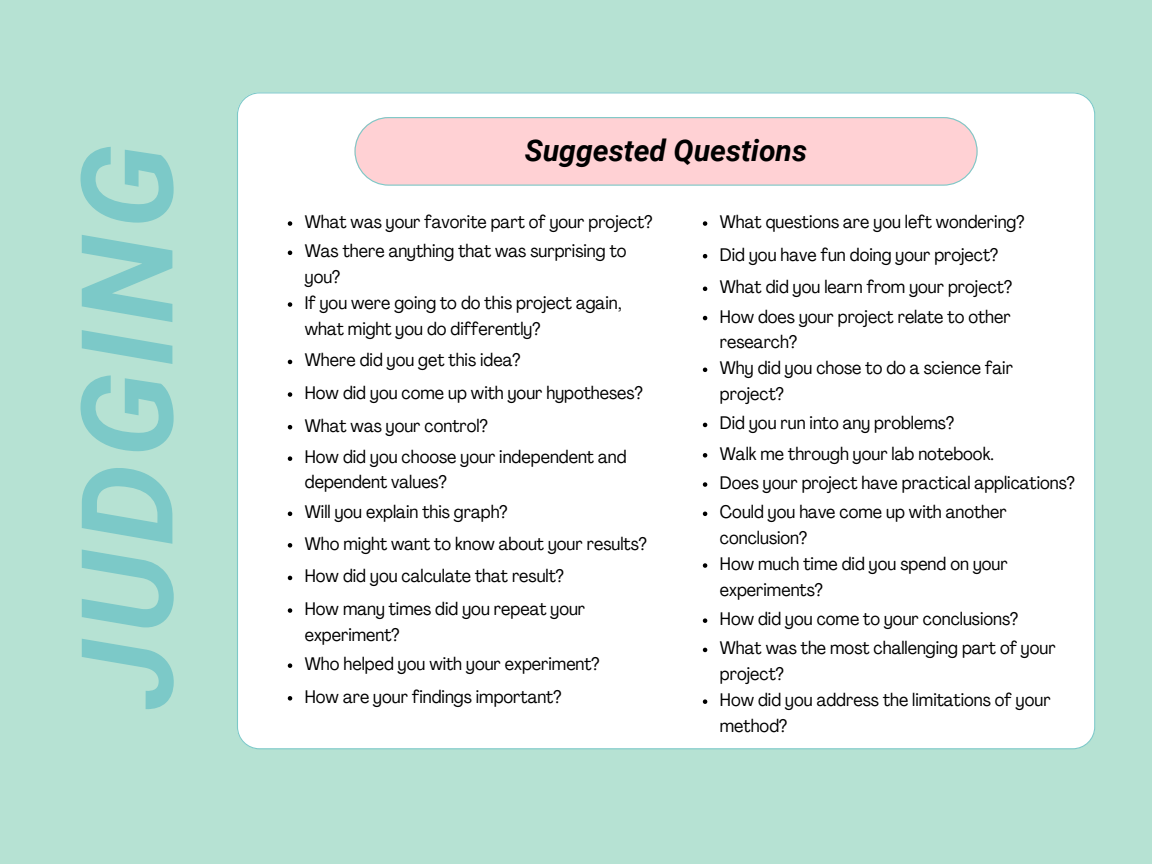
<style>
.page{position:relative;width:1152px;height:864px;background:#b6e2d3}
.page>*{position:absolute;margin:0;border:0;box-sizing:border-box;transform-origin:0 0}
.t1{font:italic 700 127.5px "Roboto";letter-spacing:.05em;color:#7cc9c8}
.t2{font:italic 700 30px "Roboto";color:#000}
.t3{font:condensed 18px/25.8px "Agrandir";color:#000}
</style>
<div class="page">
<div style="left:237px;top:92px;width:858px;height:657px;background:#fff"></div>
<svg style="left:355px;top:117px;width:623px;height:69px;background:#fad1d4"></svg>
<svg style="left:288px;top:221px;width:4px;height:5px"></svg>
<svg style="left:288px;top:251px;width:4px;height:4px"></svg>
<svg style="left:288px;top:302px;width:4px;height:5px"></svg>
<svg style="left:288px;top:360px;width:4px;height:4px"></svg>
<svg style="left:288px;top:392px;width:4px;height:5px"></svg>
<svg style="left:288px;top:425px;width:4px;height:4px"></svg>
<svg style="left:288px;top:456px;width:4px;height:5px"></svg>
<svg style="left:288px;top:512px;width:4px;height:4px"></svg>
<svg style="left:288px;top:543px;width:4px;height:5px"></svg>
<svg style="left:288px;top:576px;width:4px;height:4px"></svg>
<svg style="left:288px;top:608px;width:4px;height:5px"></svg>
<svg style="left:288px;top:663px;width:4px;height:5px"></svg>
<svg style="left:288px;top:696px;width:4px;height:5px"></svg>
<svg style="left:703px;top:221px;width:4px;height:5px"></svg>
<svg style="left:703px;top:254px;width:4px;height:4px"></svg>
<svg style="left:703px;top:287px;width:4px;height:4px"></svg>
<svg style="left:703px;top:316px;width:4px;height:4px"></svg>
<svg style="left:703px;top:368px;width:4px;height:4px"></svg>
<svg style="left:703px;top:423px;width:4px;height:4px"></svg>
<svg style="left:703px;top:453px;width:4px;height:5px"></svg>
<svg style="left:703px;top:482px;width:4px;height:5px"></svg>
<svg style="left:703px;top:512px;width:4px;height:4px"></svg>
<svg style="left:703px;top:563px;width:4px;height:5px"></svg>
<svg style="left:703px;top:618px;width:4px;height:5px"></svg>
<svg style="left:703px;top:648px;width:4px;height:4px"></svg>
<svg style="left:703px;top:699px;width:4px;height:5px"></svg>
<h1 class="t1" style="left:54px;top:710px;width:567px;rotate:-90deg">JUDGING</h1>
<h2 class="t2" style="left:525px;top:133px;width:284px">Suggested Questions</h2>
<p class="t3" style="left:305px;top:209px;width:349px;line-height:29.2px">What was your favorite part of your project?<br>Was there anything that was surprising to</p>
<p class="t3" style="left:305px;top:266px;width:318px">you?<br>If you were going to do this project again, what might you do differently?</p>
<p class="t3" style="left:305px;top:346px;width:339px;line-height:32.2px">Where did you get this idea?<br>How did you come up with your hypotheses?<br>What was your control?<br>How did you choose your independent and</p>
<p class="t3" style="left:305px;top:468px;width:344px;line-height:31.8px">dependent values?<br>Will you explain this graph?<br>Who might want to know about your results?<br>How did you calculate that result?<br>How many times did you repeat your</p>
<p class="t3" style="left:305px;top:622px;width:296px;line-height:29.2px">experiment?<br>Who helped you with your experiment?</p>
<p class="t3" style="left:305px;top:685px;width:258px">How are your findings important?</p>
<p class="t3" style="left:720px;top:207px;width:306px;line-height:32.7px">What questions are you left wondering?<br>Did you have fun doing your project?<br>What did you learn from your project?</p>
<p class="t3" style="left:720px;top:305px;width:295px">How does your project relate to other research?<br>Why did you chose to do a science fair project?</p>
<p class="t3" style="left:720px;top:410px;width:357px;line-height:29.7px">Did you run into any problems?<br>Walk me through your lab notebook.<br>Does your project have practical applications?<br>Could you have come up with another</p>
<p class="t3" style="left:720px;top:527px;width:289px">conclusion?<br>How much time did you spend on your experiments?</p>
<p class="t3" style="left:720px;top:606px;width:337px;line-height:29.2px">How did you come to your conclusions?<br>What was the most challenging part of your</p>
<p class="t3" style="left:720px;top:663px;width:332px">project?<br>How did you address the limitations of your method?</p>
</div>
